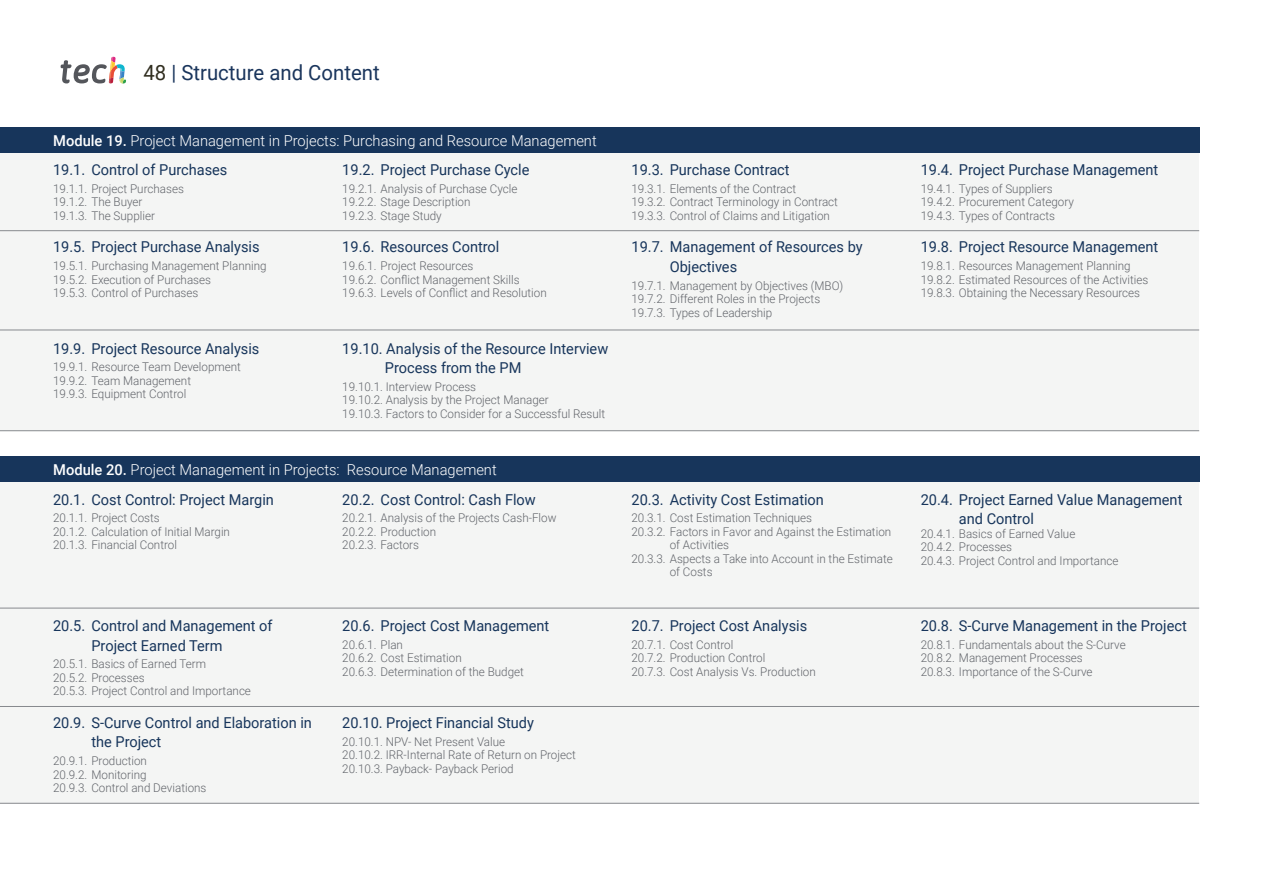
<style>
.page{position:relative;width:1263px;height:893px;background:#fff}
.page>*{position:absolute;margin:0;border:0;box-sizing:border-box;transform-origin:0 0}
.t1{font:21px "Roboto";color:#1a355c}
.t2{font:15px/19.5px "Roboto";color:#17355b}
.t3{font:300 15px "Roboto";color:#fff}
.t4{font:300 12px/13.5px "Roboto";color:#61646a}
.s1{color:#312e20}
.s2{font-weight:500}
</style>
<div class="page">
<svg style="left:61px;top:57px;width:65px;height:27px"></svg>
<div style="left:0;top:153px;width:1199px;height:278px;background:#f4f5f4"></div>
<div style="left:0;top:482px;width:1199px;height:322px;background:#f4f5f4"></div>
<div style="left:0;top:128px;width:1199px;height:25px;background:#17355b"></div>
<div style="left:0;top:456px;width:1199px;height:26px;background:#17355b"></div>
<hr style="left:0;top:330px;width:1199px;height:1px;background:#878a8e">
<hr style="left:0;top:706px;width:1199px;height:1px;background:#878a8e">
<hr style="left:0;top:803px;width:1199px;height:1px;background:#878a8e">
<hr style="left:0;top:430px;width:1199px;height:1px;background:#878a8e">
<hr style="left:0;top:230px;width:1199px;height:1px;background:#878a8e">
<hr style="left:0;top:608px;width:1199px;height:1px;background:#878a8e">
<h1 class="t1" style="left:144px;top:57px;width:238px"><span class="s1">48</span> | Structure and Content</h1>
<p class="t3" style="left:53px;top:130px;width:545px"><span class="s2">Module 19.</span> Project Management in Projects: Purchasing and Resource Management</p>
<p class="t2" style="left:53px;top:159px;width:176px">19.1. Control of Purchases</p>
<p class="t4" style="left:53px;top:181px;width:132px">19.1.1. Project Purchases<br>19.1.2. The Buyer<br>19.1.3. The Supplier</p>
<p class="t2" style="left:53px;top:237px;width:208px">19.5. Project Purchase Analysis</p>
<p class="t4" style="left:53px;top:259px;width:215px">19.5.1. Purchasing Management Planning<br>19.5.2. Execution of Purchases<br>19.5.3. Control of Purchases</p>
<p class="t2" style="left:53px;top:338px;width:208px">19.9. Project Resource Analysis</p>
<p class="t4" style="left:53px;top:360px;width:189px">19.9.1. Resource Team Development<br>19.9.2. Team Management<br>19.9.3. Equipment Control</p>
<p class="t2" style="left:342px;top:159px;width:189px">19.2. Project Purchase Cycle</p>
<p class="t4" style="left:342px;top:181px;width:177px">19.2.1. Analysis of Purchase Cycle<br>19.2.2. Stage Description<br>19.2.3. Stage Study</p>
<p class="t2" style="left:342px;top:237px;width:159px">19.6. Resources Control</p>
<p class="t4" style="left:342px;top:259px;width:206px">19.6.1. Project Resources<br>19.6.2. Conflict Management Skills<br>19.6.3. Levels of Conflict and Resolution</p>
<p class="t2" style="left:385px;top:338px;width:225px;text-indent:-43px">19.10. Analysis of the Resource Interview<br>Process from the PM</p>
<p class="t4" style="left:342px;top:379px;width:264px">19.10.1. Interview Process<br>19.10.2. Analysis by the Project Manager<br>19.10.3. Factors to Consider for a Successful Result</p>
<p class="t3" style="left:53px;top:459px;width:445px"><span class="s2">Module 20.</span> Project Management in Projects: Resource Management</p>
<p class="t2" style="left:53px;top:489px;width:222px">20.1. Cost Control: Project Margin</p>
<p class="t4" style="left:53px;top:511px;width:178px">20.1.1. Project Costs<br>20.1.2. Calculation of Initial Margin<br>20.1.3. Financial Control</p>
<p class="t2" style="left:91px;top:615px;width:183px;text-indent:-38px">20.5. Control and Management of<br>Project Earned Term</p>
<p class="t4" style="left:53px;top:657px;width:199px">20.5.1. Basics of Earned Term<br>20.5.2. Processes<br>20.5.3. Project Control and Importance</p>
<p class="t2" style="left:91px;top:712px;width:222px;text-indent:-38px">20.9. S-Curve Control and Elaboration in the Project</p>
<p class="t4" style="left:53px;top:754px;width:155px">20.9.1. Production<br>20.9.2. Monitoring<br>20.9.3. Control and Deviations</p>
<p class="t2" style="left:342px;top:489px;width:195px">20.2. Cost Control: Cash Flow</p>
<p class="t4" style="left:342px;top:511px;width:216px">20.2.1. Analysis of the Projects Cash-Flow<br>20.2.2. Production<br>20.2.3. Factors</p>
<p class="t2" style="left:342px;top:615px;width:209px">20.6. Project Cost Management</p>
<p class="t4" style="left:342px;top:637px;width:183px">20.6.1. Plan<br>20.6.2. Cost Estimation<br>20.6.3. Determination of the Budget</p>
<p class="t2" style="left:342px;top:712px;width:193px">20.10. Project Financial Study</p>
<p class="t4" style="left:342px;top:734px;width:235px">20.10.1. NPV- Net Present Value<br>20.10.2. IRR-Internal Rate of Return on Project<br>20.10.3. Payback- Payback Period</p>
<p class="t2" style="left:631px;top:159px;width:160px">19.3. Purchase Contract</p>
<p class="t4" style="left:631px;top:181px;width:208px">19.3.1. Elements of the Contract<br>19.3.2. Contract Terminology in Contract<br>19.3.3. Control of Claims and Litigation</p>
<p class="t2" style="left:670px;top:237px;width:194px;text-indent:-38px">19.7. Management of Resources by<br>Objectives</p>
<p class="t4" style="left:631px;top:278px;width:213px">19.7.1. Management by Objectives (MBO)<br>19.7.2. Different Roles in the Projects<br>19.7.3. Types of Leadership</p>
<p class="t2" style="left:631px;top:489px;width:194px">20.3. Activity Cost Estimation</p>
<p class="t4" style="left:631px;top:511px;width:182px">20.3.1. Cost Estimation Techniques</p>
<p class="t4" style="left:631px;top:524px;width:261px">20.3.2. Factors in Favor and Against the Estimation</p>
<p class="t4" style="left:670px;top:538px;width:61px">of Activities</p>
<p class="t4" style="left:631px;top:551px;width:263px">20.3.3. Aspects a Take into Account in the Estimate</p>
<p class="t4" style="left:670px;top:565px;width:44px">of Costs</p>
<p class="t2" style="left:631px;top:615px;width:177px">20.7. Project Cost Analysis</p>
<p class="t4" style="left:631px;top:637px;width:186px">20.7.1. Cost Control<br>20.7.2. Production Control<br>20.7.3. Cost Analysis Vs. Production</p>
<p class="t2" style="left:921px;top:159px;width:239px">19.4. Project Purchase Management</p>
<p class="t4" style="left:921px;top:181px;width:155px">19.4.1. Types of Suppliers<br>19.4.2. Procurement Category<br>19.4.3. Types of Contracts</p>
<p class="t2" style="left:921px;top:237px;width:239px">19.8. Project Resource Management</p>
<p class="t4" style="left:921px;top:259px;width:229px">19.8.1. Resources Management Planning<br>19.8.2. Estimated Resources of the Activities<br>19.8.3. Obtaining the Necessary Resources</p>
<p class="t2" style="left:959px;top:489px;width:225px;text-indent:-38px">20.4. Project Earned Value Management and Control</p>
<p class="t4" style="left:921px;top:526px;width:199px">20.4.1. Basics of Earned Value<br>20.4.2. Processes<br>20.4.3. Project Control and Importance</p>
<p class="t2" style="left:921px;top:615px;width:268px">20.8. S-Curve Management in the Project</p>
<p class="t4" style="left:921px;top:637px;width:207px">20.8.1. Fundamentals about the S-Curve<br>20.8.2. Management Processes<br>20.8.3. Importance of the S-Curve</p>
</div>
